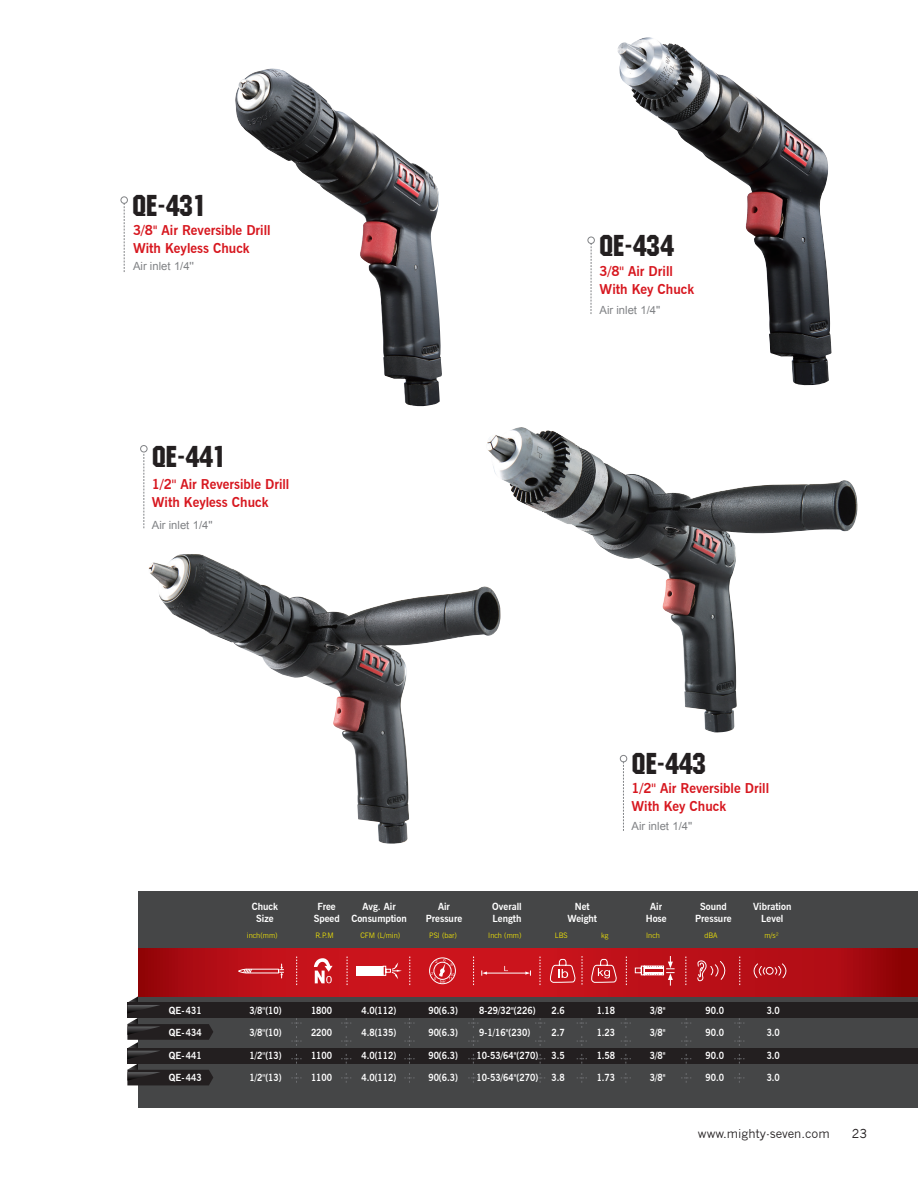
<style>
.page{position:relative;width:918px;height:1188px;background:#fff}
.page>*{position:absolute;margin:0;border:0;box-sizing:border-box;transform-origin:0 0}
.t1{font:30px "Machine IT Cby BT";color:#231f20}
.t2{font:700 13.5px "News Gothic BT";color:#d7171f}
.t3{font:12px "News Gothic";color:#231f20}
.t4{font:11.25px "Arial";color:#808285}
.t5{font:700 9.75px "News Gothic BT";color:#fff;scale:.9 1}
.t6{font:700 9.75px "News Gothic BT";color:#fff}
.t7{font:300 7.5px "News Gothic BT";color:#fff101}
</style>
<div class="page">
<img style="left:617px;top:37px;width:215px;height:349px">
<img style="left:235px;top:69px;width:207px;height:338px">
<div style="left:139px;top:891px;width:779px;height:216px;background:#454647"></div>
<div style="left:127px;top:1048px;width:791px;height:16px;background:#231f20"></div>
<div style="left:127px;top:1003px;width:791px;height:15px;background:#231f20"></div>
<svg style="left:127px;top:995px;width:86px;height:96px"></svg>
<svg style="left:139px;top:948px;width:779px;height:48px;background:#b91017"></svg>
<div style="left:121px;top:197px;width:7px;height:7px;border:1px solid #808285;border-radius:50%"></div>
<svg style="left:124px;top:203px;width:1px;height:69px"></svg>
<div style="left:588px;top:237px;width:7px;height:7px;border:1px solid #808285;border-radius:50%"></div>
<svg style="left:591px;top:243px;width:1px;height:71px"></svg>
<div style="left:140px;top:445px;width:7px;height:7px;border:1px solid #808285;border-radius:50%"></div>
<svg style="left:144px;top:454px;width:1px;height:74px"></svg>
<img style="left:148px;top:554px;width:337px;height:290px">
<img style="left:485px;top:430px;width:373px;height:303px">
<div style="left:620px;top:755px;width:7px;height:7px;border:1px solid #808285;border-radius:50%"></div>
<svg style="left:623px;top:762px;width:1px;height:69px"></svg>
<svg style="left:296px;top:957px;width:1px;height:28px"></svg>
<svg style="left:347px;top:957px;width:1px;height:28px"></svg>
<svg style="left:409px;top:957px;width:1px;height:28px"></svg>
<svg style="left:473px;top:957px;width:1px;height:28px"></svg>
<svg style="left:540px;top:957px;width:1px;height:28px"></svg>
<svg style="left:626px;top:957px;width:1px;height:28px"></svg>
<svg style="left:686px;top:957px;width:1px;height:28px"></svg>
<svg style="left:739px;top:957px;width:1px;height:28px"></svg>
<svg style="left:314px;top:958px;width:19px;height:25px"></svg>
<div style="left:357px;top:966px;width:26px;height:9px;background:#fff"></div>
<svg style="left:383px;top:962px;width:19px;height:17px"></svg>
<svg style="left:429px;top:957px;width:27px;height:27px"></svg>
<hr style="left:487px;top:973px;width:39px;height:1px;background:#fff">
<svg style="left:504px;top:966px;width:4px;height:5px"></svg>
<svg style="left:481px;top:971px;width:6px;height:5px"></svg>
<svg style="left:525px;top:971px;width:6px;height:5px"></svg>
<svg style="left:635px;top:956px;width:40px;height:30px"></svg>
<svg style="left:696px;top:960px;width:34px;height:24px"></svg>
<svg style="left:750px;top:963px;width:40px;height:16px"></svg>
<svg style="left:238px;top:964px;width:46px;height:14px"></svg>
<svg style="left:291px;top:1018px;width:11px;height:10px"></svg>
<svg style="left:341px;top:1018px;width:10px;height:10px"></svg>
<svg style="left:404px;top:1018px;width:11px;height:10px"></svg>
<svg style="left:468px;top:1018px;width:11px;height:10px"></svg>
<svg style="left:535px;top:1018px;width:10px;height:10px"></svg>
<svg style="left:577px;top:1018px;width:10px;height:10px"></svg>
<svg style="left:621px;top:1018px;width:10px;height:10px"></svg>
<svg style="left:681px;top:1018px;width:10px;height:10px"></svg>
<svg style="left:734px;top:1018px;width:11px;height:10px"></svg>
<svg style="left:291px;top:1036px;width:11px;height:10px"></svg>
<svg style="left:341px;top:1036px;width:10px;height:10px"></svg>
<svg style="left:404px;top:1036px;width:11px;height:10px"></svg>
<svg style="left:468px;top:1036px;width:11px;height:10px"></svg>
<svg style="left:535px;top:1036px;width:10px;height:10px"></svg>
<svg style="left:577px;top:1036px;width:10px;height:10px"></svg>
<svg style="left:621px;top:1036px;width:10px;height:10px"></svg>
<svg style="left:681px;top:1036px;width:10px;height:10px"></svg>
<svg style="left:734px;top:1036px;width:11px;height:10px"></svg>
<svg style="left:291px;top:1054px;width:11px;height:10px"></svg>
<svg style="left:341px;top:1054px;width:10px;height:10px"></svg>
<svg style="left:404px;top:1054px;width:11px;height:10px"></svg>
<svg style="left:468px;top:1054px;width:11px;height:10px"></svg>
<svg style="left:535px;top:1054px;width:10px;height:10px"></svg>
<svg style="left:577px;top:1054px;width:10px;height:10px"></svg>
<svg style="left:621px;top:1054px;width:10px;height:10px"></svg>
<svg style="left:681px;top:1054px;width:10px;height:10px"></svg>
<svg style="left:734px;top:1054px;width:11px;height:10px"></svg>
<svg style="left:291px;top:1073px;width:11px;height:10px"></svg>
<svg style="left:341px;top:1073px;width:10px;height:10px"></svg>
<svg style="left:404px;top:1073px;width:11px;height:10px"></svg>
<svg style="left:468px;top:1073px;width:11px;height:10px"></svg>
<svg style="left:535px;top:1073px;width:10px;height:10px"></svg>
<svg style="left:577px;top:1073px;width:10px;height:10px"></svg>
<svg style="left:621px;top:1073px;width:10px;height:10px"></svg>
<svg style="left:681px;top:1073px;width:10px;height:10px"></svg>
<svg style="left:734px;top:1073px;width:11px;height:10px"></svg>
<svg style="left:582px;top:956px;width:1px;height:29px"></svg>
<svg style="left:591px;top:959px;width:26px;height:24px"></svg>
<svg style="left:550px;top:959px;width:26px;height:24px"></svg>
<p class="t1" style="left:133px;top:187px;width:76px">QE-431</p>
<p class="t2" style="left:133px;top:222px;width:139px">3/8'' Air Reversible Drill</p>
<p class="t2" style="left:133px;top:240px;width:118px">With Keyless Chuck</p>
<p class="t4" style="left:133px;top:259px;width:62px">Air inlet 1/4''</p>
<p class="t1" style="left:152px;top:438px;width:76px">QE-441</p>
<p class="t2" style="left:152px;top:476px;width:139px">1/2'' Air Reversible Drill</p>
<p class="t2" style="left:152px;top:494px;width:118px">With Keyless Chuck</p>
<p class="t4" style="left:152px;top:518px;width:62px">Air inlet 1/4''</p>
<p class="t1" style="left:600px;top:228px;width:76px">QE-434</p>
<p class="t2" style="left:600px;top:263px;width:75px">3/8'' Air Drill</p>
<p class="t2" style="left:600px;top:281px;width:96px">With Key Chuck</p>
<p class="t4" style="left:600px;top:303px;width:62px">Air inlet 1/4''</p>
<p class="t6" style="left:252px;top:901px;width:28px">Chuck</p>
<p class="t6" style="left:256px;top:912px;width:19px">Size</p>
<p class="t6" style="left:318px;top:901px;width:20px">Free</p>
<p class="t6" style="left:314px;top:912px;width:28px">Speed</p>
<p class="t6" style="left:362px;top:901px;width:35px">Avg. Air</p>
<p class="t6" style="left:351px;top:912px;width:57px">Consumption</p>
<p class="t6" style="left:438px;top:901px;width:13px">Air</p>
<p class="t6" style="left:426px;top:912px;width:38px">Pressure</p>
<p class="t6" style="left:492px;top:901px;width:31px">Overall</p>
<p class="t6" style="left:493px;top:912px;width:30px">Length</p>
<p class="t6" style="left:575px;top:901px;width:16px">Net</p>
<p class="t6" style="left:568px;top:912px;width:31px">Weight</p>
<p class="t1" style="left:632px;top:746px;width:76px">QE-443</p>
<p class="t2" style="left:632px;top:780px;width:139px">1/2'' Air Reversible Drill</p>
<p class="t2" style="left:632px;top:798px;width:96px">With Key Chuck</p>
<p class="t4" style="left:632px;top:818px;width:62px">Air inlet 1/4''</p>
<p class="t6" style="left:650px;top:901px;width:13px">Air</p>
<p class="t6" style="left:646px;top:912px;width:22px">Hose</p>
<p class="t6" style="left:700px;top:901px;width:28px">Sound</p>
<p class="t6" style="left:695px;top:912px;width:38px">Pressure</p>
<p class="t6" style="left:753px;top:901px;width:40px">Vibration</p>
<p class="t6" style="left:761px;top:912px;width:24px">Level</p>
<p class="t7" style="left:247px;top:931px;width:32px">inch(mm)</p>
<p class="t7" style="left:315px;top:931px;width:20px">R.P.M</p>
<p class="t7" style="left:361px;top:931px;width:41px">CFM (L/min)</p>
<p class="t7" style="left:429px;top:931px;width:29px">PSI (bar)</p>
<p class="t7" style="left:488px;top:931px;width:35px">Inch (mm)</p>
<p class="t7" style="left:555px;top:931px;width:14px">LBS</p>
<p class="t7" style="left:601px;top:931px;width:9px">kg</p>
<p class="t7" style="left:646px;top:931px;width:15px">Inch</p>
<p class="t7" style="left:705px;top:931px;width:15px">dBA</p>
<p class="t7" style="left:764px;top:931px;width:16px">m/s²</p>
<p class="t6" style="left:169px;top:1004px;width:34px">QE-431</p>
<p class="t5" style="left:250px;top:1004px;width:37px">3/8''(10)</p>
<p class="t5" style="left:311px;top:1004px;width:25px">1800</p>
<p class="t5" style="left:362px;top:1004px;width:40px">4.0(112)</p>
<p class="t5" style="left:428px;top:1004px;width:34px">90(6.3)</p>
<p class="t5" style="left:479px;top:1004px;width:64px">8-29/32"(226)</p>
<p class="t5" style="left:551px;top:1004px;width:16px">2.6</p>
<p class="t5" style="left:597px;top:1004px;width:22px">1.18</p>
<p class="t5" style="left:650px;top:1004px;width:19px">3/8"</p>
<p class="t5" style="left:706px;top:1004px;width:22px">90.0</p>
<p class="t5" style="left:767px;top:1004px;width:16px">3.0</p>
<p class="t6" style="left:169px;top:1027px;width:34px">QE-434</p>
<p class="t5" style="left:250px;top:1027px;width:37px">3/8''(10)</p>
<p class="t5" style="left:311px;top:1027px;width:25px">2200</p>
<p class="t5" style="left:362px;top:1027px;width:40px">4.8(135)</p>
<p class="t5" style="left:428px;top:1027px;width:34px">90(6.3)</p>
<p class="t5" style="left:479px;top:1027px;width:58px">9-1/16"(230)</p>
<p class="t5" style="left:551px;top:1027px;width:16px">2.7</p>
<p class="t5" style="left:597px;top:1027px;width:22px">1.23</p>
<p class="t5" style="left:650px;top:1027px;width:19px">3/8"</p>
<p class="t5" style="left:706px;top:1027px;width:22px">90.0</p>
<p class="t5" style="left:767px;top:1027px;width:16px">3.0</p>
<p class="t6" style="left:169px;top:1049px;width:34px">QE-441</p>
<p class="t5" style="left:250px;top:1049px;width:37px">1/2''(13)</p>
<p class="t5" style="left:311px;top:1049px;width:25px">1100</p>
<p class="t5" style="left:362px;top:1049px;width:40px">4.0(112)</p>
<p class="t5" style="left:428px;top:1049px;width:34px">90(6.3)</p>
<p class="t5" style="left:477px;top:1049px;width:70px">10-53/64"(270)</p>
<p class="t5" style="left:551px;top:1049px;width:16px">3.5</p>
<p class="t5" style="left:597px;top:1049px;width:22px">1.58</p>
<p class="t5" style="left:650px;top:1049px;width:19px">3/8"</p>
<p class="t5" style="left:706px;top:1049px;width:22px">90.0</p>
<p class="t5" style="left:767px;top:1049px;width:16px">3.0</p>
<p class="t6" style="left:169px;top:1072px;width:34px">QE-443</p>
<p class="t5" style="left:250px;top:1072px;width:37px">1/2''(13)</p>
<p class="t5" style="left:311px;top:1072px;width:25px">1100</p>
<p class="t5" style="left:362px;top:1072px;width:40px">4.0(112)</p>
<p class="t5" style="left:428px;top:1072px;width:34px">90(6.3)</p>
<p class="t5" style="left:477px;top:1072px;width:70px">10-53/64"(270)</p>
<p class="t5" style="left:551px;top:1072px;width:16px">3.8</p>
<p class="t5" style="left:597px;top:1072px;width:22px">1.73</p>
<p class="t5" style="left:650px;top:1072px;width:19px">3/8"</p>
<p class="t5" style="left:706px;top:1072px;width:22px">90.0</p>
<p class="t5" style="left:767px;top:1072px;width:16px">3.0</p>
<p class="t3" style="left:698px;top:1127px;width:133px">www.mighty-seven.com</p>
<p class="t3" style="left:852px;top:1127px;width:16px">23</p>
</div>
